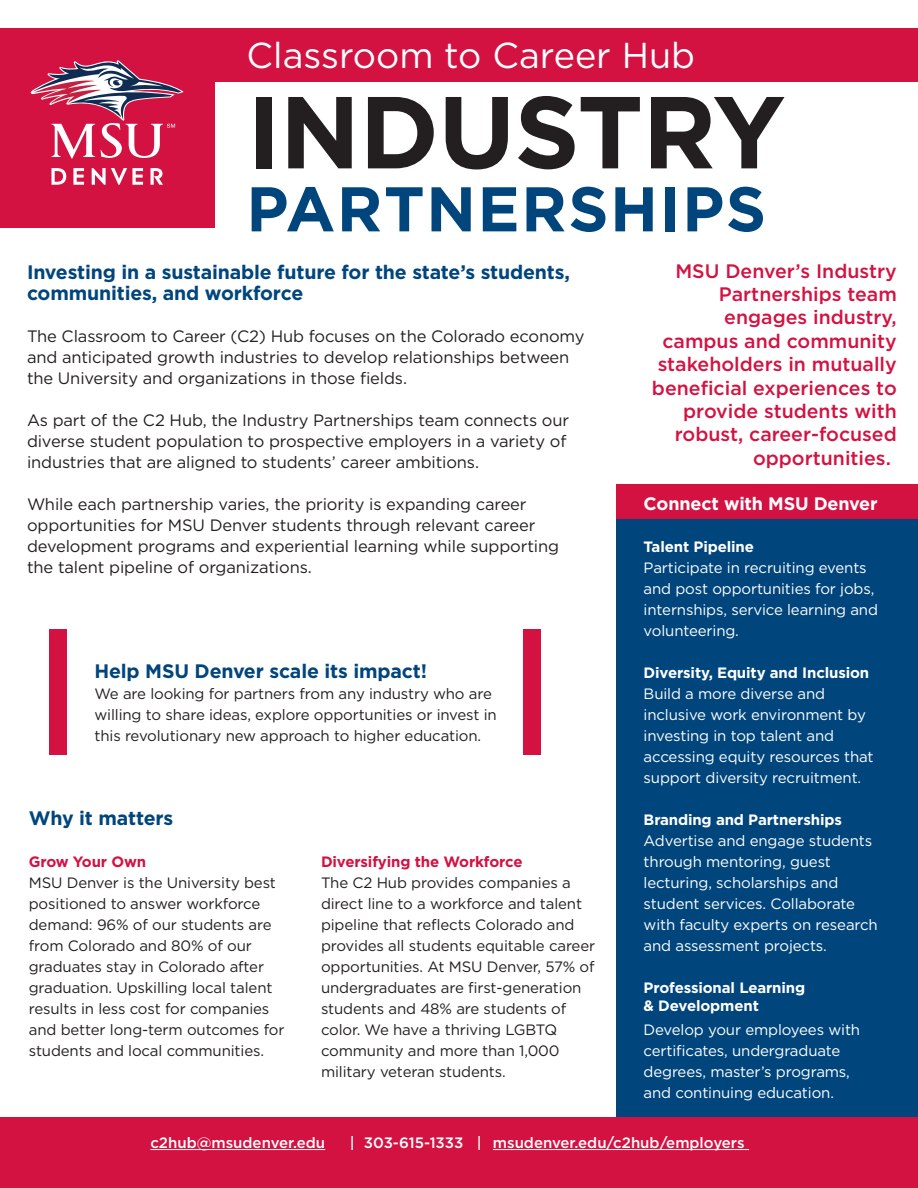
<style>
.page{position:relative;width:918px;height:1188px;background:#fff}
.page>*{position:absolute;margin:0;border:0;box-sizing:border-box;transform-origin:0 0}
.t1{font:700 102px "Gotham";letter-spacing:-.01em;color:#231f20}
.t2{font:700 63px "Gotham";letter-spacing:.025em;color:#00457c}
.t3{font:36px "Gotham";color:#fff}
.t4{font:500 19.5px "Gotham";color:#d31242}
.t5{font:700 19.5px/21px "Gotham";letter-spacing:-.01em;color:#00457c}
.t6{font:700 18px "Gotham";letter-spacing:-.01em;color:#fff}
.t7{font:16.5px/21px "Gotham";letter-spacing:-.01em;color:#231f20}
.t8{font:15px/21px "Gotham";letter-spacing:-.01em;color:#231f20}
.t9{font:15px/21px "Gotham";letter-spacing:-.01em;color:#fff}
.t10{font:700 15px/18.5px "Gotham";letter-spacing:-.01em;color:#fff}
.t11{font:500 15px "Gotham";color:#fff}
.t12{font:700 15px "Gotham";letter-spacing:-.01em;color:#d31242}
</style>
<div class="page">
<div style="left:0;top:28px;width:918px;height:54px;background:#d31242"></div>
<div style="left:0;top:47px;width:214px;height:181px;background:#d31242"></div>
<svg style="left:51px;top:168px;width:92px;height:17px"></svg>
<svg style="left:150px;top:168px;width:13px;height:17px"></svg>
<svg style="left:30px;top:60px;width:154px;height:99px"></svg>
<div style="left:617px;top:519px;width:301px;height:599px;background:#00457c"></div>
<div style="left:617px;top:484px;width:301px;height:35px;background:#d31242"></div>
<div style="left:0;top:1118px;width:918px;height:70px;background:#d31242"></div>
<hr style="left:150px;top:1149px;width:175px;height:1px;background:#fff">
<hr style="left:493px;top:1149px;width:256px;height:1px;background:#fff">
<div style="left:50px;top:629px;width:18px;height:125px;background:#d31242"></div>
<div style="left:524px;top:629px;width:18px;height:125px;background:#d31242"></div>
<h3 class="t3" style="left:247px;top:32px;width:450px">Classroom to Career Hub</h3>
<h1 class="t1" style="left:246px;top:65px;width:541px">INDUSTRY</h1>
<h2 class="t2" style="left:246px;top:167px;width:521px">PARTNERSHIPS</h2>
<h3 class="t5" style="left:27px;top:261px;width:544px">Investing in a sustainable future for the state’s students, communities, and workforce</h3>
<p class="t7" style="left:27px;top:325px;width:559px">The Classroom to Career (C2) Hub focuses on the Colorado economy and anticipated growth industries to develop relationships between the University and organizations in those fields.</p>
<p class="t7" style="left:27px;top:409px;width:544px">As part of the C2 Hub, the Industry Partnerships team connects our diverse student population to prospective employers in a variety of industries that are aligned to students’ career ambitions.</p>
<p class="t7" style="left:27px;top:493px;width:534px">While each partnership varies, the priority is expanding career opportunities for MSU Denver students through relevant career development programs and experiential learning while supporting the talent pipeline of organizations.</p>
<h3 class="t5" style="left:94px;top:660px;width:334px">Help MSU Denver scale its impact!</h3>
<p class="t8" style="left:94px;top:683px;width:404px">We are looking for partners from any industry who are willing to share ideas, explore opportunities or invest in this revolutionary new approach to higher education.</p>
<h3 class="t5" style="left:29px;top:807px;width:146px">Why it matters</h3>
<p class="t12" style="left:29px;top:852px;width:119px">Grow Your Own</p>
<p class="t8" style="left:29px;top:872px;width:257px">MSU Denver is the University best positioned to answer workforce demand: 96% of our students are from Colorado and 80% of our graduates stay in Colorado after graduation. Upskilling local talent results in less cost for companies and better long-term outcomes for students and local communities.</p>
<p class="t12" style="left:321px;top:852px;width:203px">Diversifying the Workforce</p>
<p class="t8" style="left:321px;top:872px;width:276px">The C2 Hub provides companies a direct line to a workforce and talent pipeline that reflects Colorado and provides all students equitable career opportunities. At MSU Denver, 57% of undergraduates are first-generation students and 48% are students of color. We have a thriving LGBTQ community and more than 1,000 military veteran students.</p>
<h3 class="t4" style="left:675px;top:258px;width:223px">MSU Denver’s Industry</h3>
<h3 class="t4" style="left:719px;top:281px;width:179px">Partnerships team</h3>
<h3 class="t4" style="left:724px;top:305px;width:174px">engages industry,</h3>
<h3 class="t4" style="left:662px;top:328px;width:236px">campus and community</h3>
<h3 class="t4" style="left:658px;top:351px;width:241px">stakeholders in mutually</h3>
<h3 class="t4" style="left:652px;top:375px;width:246px">beneficial experiences to</h3>
<h3 class="t4" style="left:683px;top:398px;width:215px">provide students with</h3>
<h3 class="t4" style="left:675px;top:422px;width:224px">robust, career-focused</h3>
<h3 class="t4" style="left:753px;top:445px;width:140px">opportunities.</h3>
<p class="t6" style="left:644px;top:492px;width:236px">Connect with MSU Denver</p>
<p class="t10" style="left:644px;top:537px;width:112px">Talent Pipeline</p>
<p class="t9" style="left:644px;top:557px;width:236px">Participate in recruiting events and post opportunities for jobs, internships, service learning and volunteering.</p>
<p class="t10" style="left:644px;top:663px;width:227px">Diversity, Equity and Inclusion</p>
<p class="t9" style="left:644px;top:683px;width:232px">Build a more diverse and inclusive work environment by investing in top talent and accessing equity resources that support diversity recruitment.</p>
<p class="t10" style="left:644px;top:810px;width:200px">Branding and Partnerships</p>
<p class="t9" style="left:644px;top:830px;width:236px">Advertise and engage students through mentoring, guest lecturing, scholarships and student services. Collaborate with faculty experts on research and assessment projects.</p>
<p class="t10" style="left:644px;top:978px;width:163px">Professional Learning &amp; Development</p>
<p class="t9" style="left:644px;top:1019px;width:218px">Develop your employees with certificates, undergraduate degrees, master’s programs, and continuing education.</p>
<p class="t11" style="left:150px;top:1133px;width:176px">c2hub@msudenver.edu</p>
<p class="t11" style="left:350px;top:1133px;width:396px">| 303-615-1333 | msudenver.edu/c2hub/employers</p>
</div>
